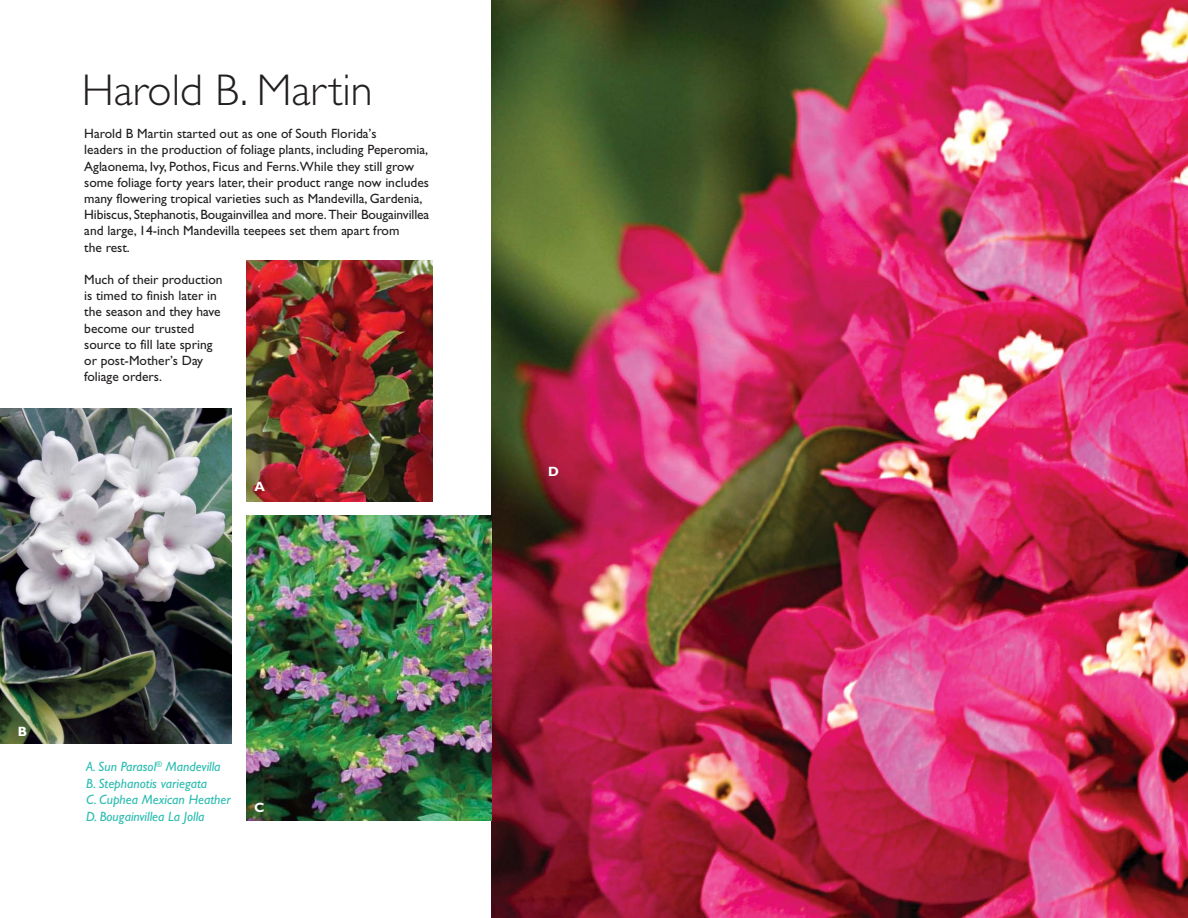
<style>
.page{position:relative;width:1188px;height:918px;background:#fff}
.page>*{position:absolute;margin:0;border:0;box-sizing:border-box;transform-origin:0 0}
.t1{font:300 44.55px "Gill Sans";color:#231f20}
.t2{font:13.5px/16.2px "Gill Sans";color:#231f20}
.t3{font:italic 13.5px/16.5px "Gill Sans";color:#2cbcb0}
.t4{font:700 13.5px "Gill Sans";color:#fff}
</style>
<div class="page">
<img style="left:491px;top:0;width:697px;height:918px">
<img style="left:247px;top:260px;width:185px;height:242px">
<img style="left:247px;top:515px;width:244px;height:305px">
<img style="left:0;top:408px;width:231px;height:335px">
<h1 class="t1" style="left:82px;top:73px;width:292px">Harold B. Martin</h1>
<p class="t2" style="left:84px;top:127px;width:347px">Harold B Martin started out as one of South Florida’s<br>leaders in the production of foliage plants, including Peperomia, Aglaonema, Ivy, Pothos, Ficus and Ferns.While they still grow some foliage forty years later, their product range now includes many flowering tropical varieties such as Mandevilla, Gardenia, Hibiscus, Stephanotis, Bougainvillea and more.Their Bougainvillea and large, 14-inch Mandevilla teepees set them apart from<br>the rest.</p>
<p class="t2" style="left:84px;top:273px;width:140px">Much of their production is timed to finish later in the season and they have become our trusted source to fill late spring or post-Mother’s Day foliage orders.</p>
<p class="t4" style="left:254px;top:482px;width:12px">A</p>
<p class="t4" style="left:18px;top:727px;width:11px">B</p>
<p class="t3" style="left:86px;top:760px;width:146px">A. Sun Parasol<sup>®</sup> Mandevilla<br>B. Stephanotis variegata<br>C. Cuphea Mexican Heather<br>D. Bougainvillea La Jolla</p>
<p class="t4" style="left:254px;top:802px;width:12px">C</p>
<p class="t4" style="left:548px;top:467px;width:12px">D</p>
</div>
